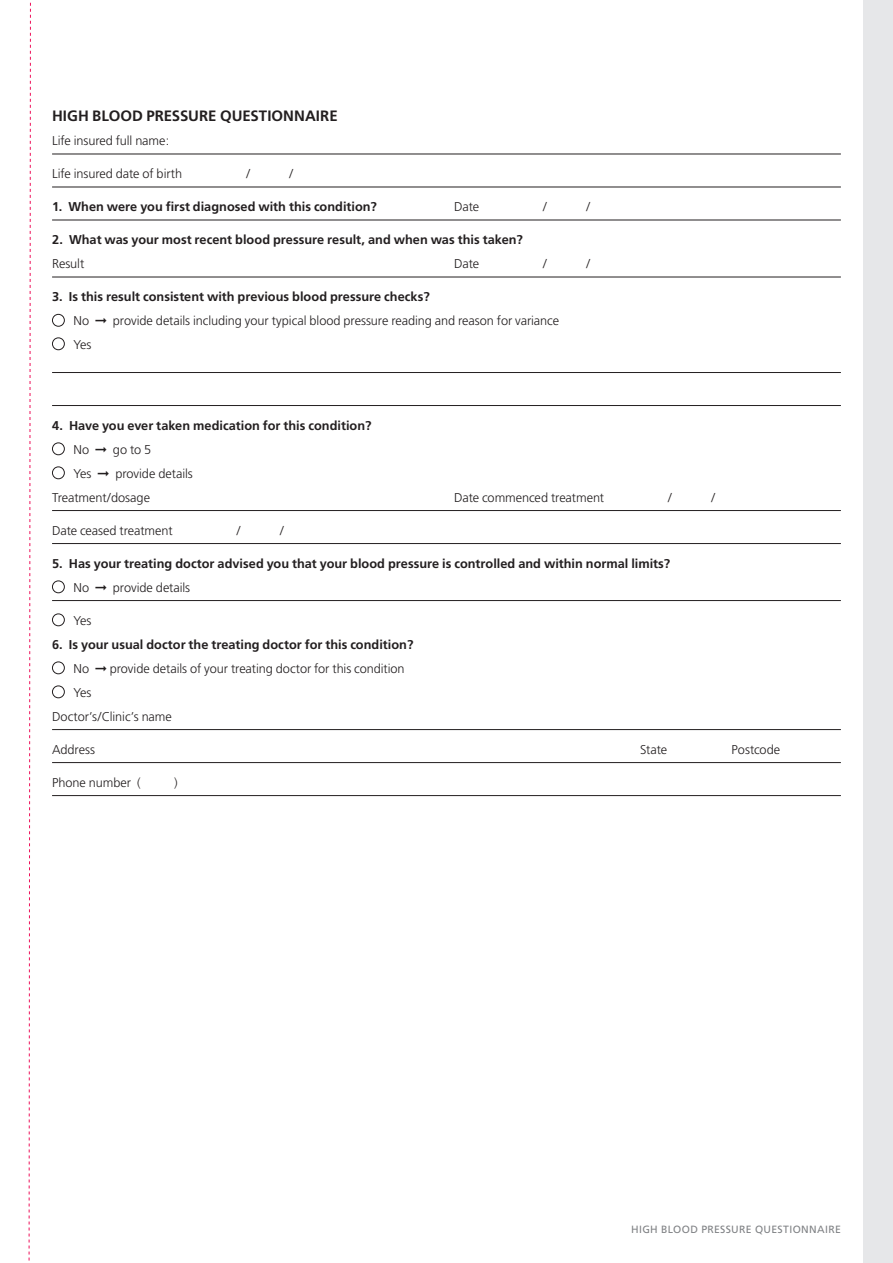
<style>
.page{position:relative;width:893px;height:1263px;background:#fff}
.page>*{position:absolute;margin:0;border:0;box-sizing:border-box;transform-origin:0 0}
.t1{font:700 15px "Frutiger";color:#231f20}
.t2{font:300 12.75px/24px "Frutiger";letter-spacing:-.005em;color:#231f20}
.t3{font:700 12.75px "Frutiger";color:#231f20}
.t4{font:10.5px "Frutiger";letter-spacing:.03em;color:#808285}
</style>
<div class="page">
<hr style="left:52px;top:154px;width:789px;height:1px;background:#231f20">
<hr style="left:52px;top:187px;width:789px;height:1px;background:#231f20">
<hr style="left:52px;top:220px;width:789px;height:1px;background:#231f20">
<hr style="left:52px;top:277px;width:789px;height:1px;background:#231f20">
<hr style="left:52px;top:372px;width:789px;height:1px;background:#231f20">
<hr style="left:52px;top:405px;width:789px;height:1px;background:#231f20">
<hr style="left:52px;top:510px;width:789px;height:1px;background:#231f20">
<hr style="left:52px;top:543px;width:789px;height:1px;background:#231f20">
<hr style="left:52px;top:600px;width:789px;height:1px;background:#231f20">
<hr style="left:52px;top:729px;width:789px;height:1px;background:#231f20">
<hr style="left:52px;top:762px;width:789px;height:1px;background:#231f20">
<hr style="left:52px;top:795px;width:789px;height:1px;background:#231f20">
<div style="left:52px;top:314px;width:13px;height:13px;border:1px solid #231f20;border-radius:50%"></div>
<div style="left:52px;top:337px;width:13px;height:13px;border:1px solid #231f20;border-radius:50%"></div>
<div style="left:52px;top:442px;width:13px;height:13px;border:1px solid #231f20;border-radius:50%"></div>
<div style="left:52px;top:466px;width:13px;height:13px;border:1px solid #231f20;border-radius:50%"></div>
<div style="left:52px;top:580px;width:13px;height:13px;border:1px solid #231f20;border-radius:50%"></div>
<div style="left:52px;top:613px;width:13px;height:13px;border:1px solid #231f20;border-radius:50%"></div>
<div style="left:52px;top:661px;width:13px;height:13px;border:1px solid #231f20;border-radius:50%"></div>
<div style="left:52px;top:685px;width:13px;height:13px;border:1px solid #231f20;border-radius:50%"></div>
<div style="left:863px;top:0;width:30px;height:1263px;background:#e6e7e9"></div>
<svg style="left:28px;top:2px;width:3px;height:1259px"></svg>
<p class="t1" style="left:52px;top:107px;width:287px">HIGH BLOOD PRESSURE QUESTIONNAIRE</p>
<p class="t2" style="left:52px;top:129px;width:119px">Life insured full name:</p>
<p class="t2" style="left:52px;top:162px;width:132px">Life insured date of birth</p>
<p class="t2" style="left:246px;top:162px;width:5px">/</p>
<p class="t2" style="left:290px;top:162px;width:5px">/</p>
<p class="t3" style="left:52px;top:199px;width:326px">1. When were you first diagnosed with this condition?</p>
<p class="t2" style="left:454px;top:195px;width:27px">Date</p>
<p class="t2" style="left:543px;top:195px;width:5px">/</p>
<p class="t2" style="left:586px;top:195px;width:5px">/</p>
<p class="t3" style="left:52px;top:232px;width:472px">2. What was your most recent blood pressure result, and when was this taken?</p>
<p class="t2" style="left:52px;top:252px;width:34px">Result</p>
<p class="t2" style="left:454px;top:252px;width:27px">Date</p>
<p class="t2" style="left:543px;top:252px;width:5px">/</p>
<p class="t2" style="left:586px;top:252px;width:5px">/</p>
<p class="t3" style="left:52px;top:289px;width:379px">3. Is this result consistent with previous blood pressure checks?</p>
<p class="t2" style="left:73px;top:309px;width:17px">No</p>
<p class="t2" style="left:113px;top:309px;width:448px">provide details including your typical blood pressure reading and reason for variance</p>
<p class="t2" style="left:73px;top:332px;width:20px">Yes</p>
<p class="t3" style="left:52px;top:418px;width:321px">4. Have you ever taken medication for this condition?</p>
<p class="t2" style="left:73px;top:437px;width:17px">No</p>
<p class="t2" style="left:113px;top:437px;width:40px">go to 5</p>
<p class="t2" style="left:73px;top:461px;width:20px">Yes</p>
<p class="t2" style="left:52px;top:461px;width:142px;text-indent:63px">provide details<br>Treatment/dosage</p>
<p class="t2" style="left:454px;top:485px;width:152px">Date commenced treatment</p>
<p class="t2" style="left:668px;top:485px;width:5px">/</p>
<p class="t2" style="left:711px;top:485px;width:5px">/</p>
<p class="t2" style="left:52px;top:518px;width:122px">Date ceased treatment</p>
<p class="t2" style="left:237px;top:518px;width:5px">/</p>
<p class="t2" style="left:280px;top:518px;width:5px">/</p>
<p class="t3" style="left:52px;top:556px;width:620px">5. Has your treating doctor advised you that your blood pressure is controlled and within normal limits?</p>
<p class="t2" style="left:73px;top:575px;width:17px">No</p>
<p class="t2" style="left:113px;top:575px;width:79px">provide details</p>
<p class="t2" style="left:73px;top:608px;width:20px">Yes</p>
<p class="t3" style="left:52px;top:637px;width:363px">6. Is your usual doctor the treating doctor for this condition?</p>
<p class="t2" style="left:73px;top:656px;width:17px">No</p>
<p class="t2" style="left:110px;top:656px;width:296px">provide details of your treating doctor for this condition</p>
<p class="t2" style="left:52px;top:680px;width:121px;text-indent:21px">Yes<br>Doctor’s/Clinic’s name</p>
<p class="t2" style="left:52px;top:737px;width:44px">Address</p>
<p class="t2" style="left:640px;top:737px;width:29px">State</p>
<p class="t2" style="left:732px;top:737px;width:50px">Postcode</p>
<p class="t2" style="left:52px;top:770px;width:90px">Phone number (</p>
<p class="t2" style="left:174px;top:770px;width:5px">)</p>
<p class="t4" style="left:631px;top:1223px;width:211px">HIGH BLOOD PRESSURE QUESTIONNAIRE</p>
</div>
